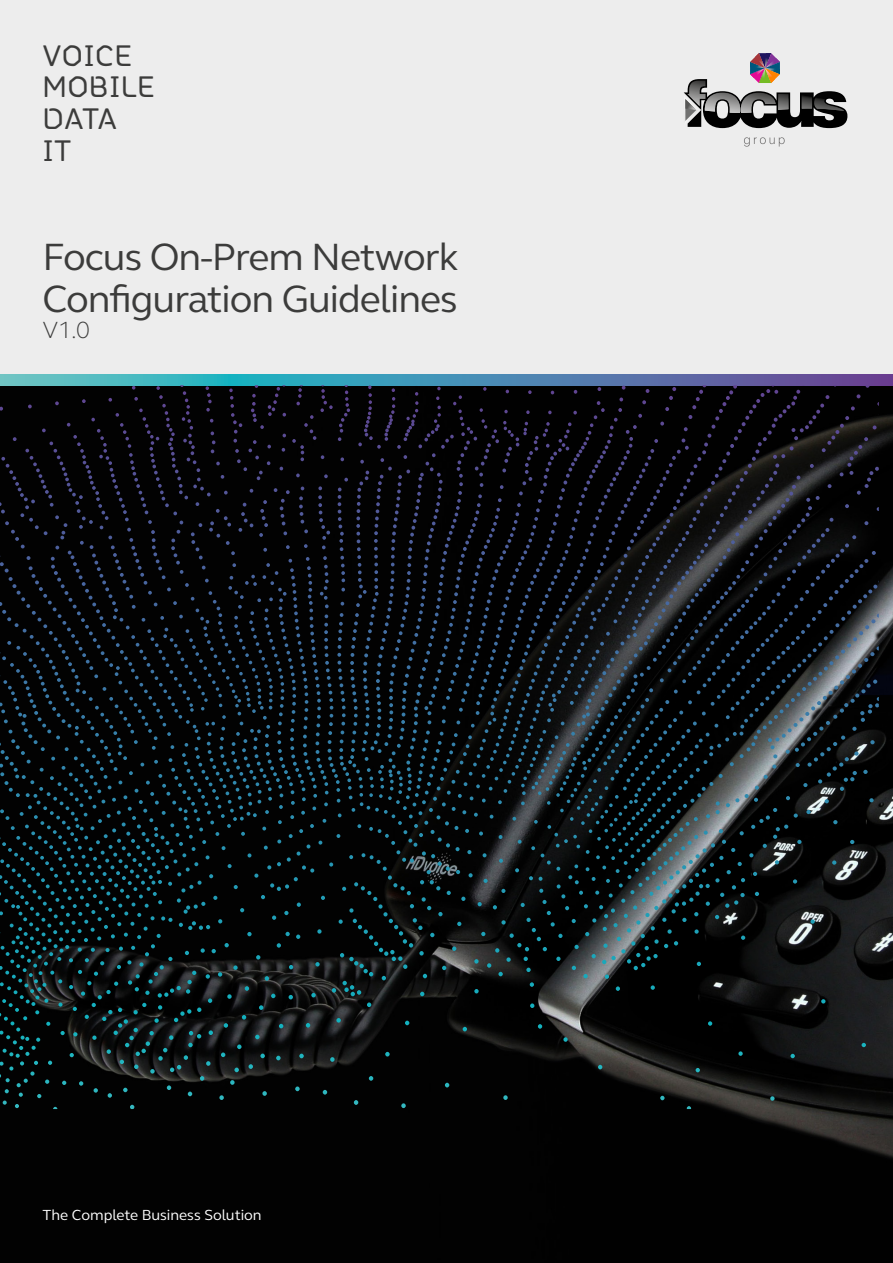
<style>
.page{position:relative;width:893px;height:1263px;background:#ededed}
.page>*{position:absolute;margin:0;border:0;box-sizing:border-box;transform-origin:0 0}
.t1{font:39px/42px "FS Elliot";letter-spacing:-.025em;color:#3c3c3b}
.t2{font:30.75px/31.8px "FS Alvar";letter-spacing:.01em;color:#3c3c3b}
.t3{font:300 24px "FS Elliot";color:#3c3c3b}
.t4{font:15px "FS Elliot";color:#fff}
</style>
<div class="page">
<img style="left:0;top:385px;width:893px;height:878px">
<svg style="left:684px;top:53px;width:163px;height:75px"></svg>
<svg style="left:744px;top:137px;width:41px;height:10px"></svg>
<svg style="left:0;top:375px;width:893px;height:10px;background:#4c8cb2"></svg>
<svg style="left:132px;top:385px;width:737px;height:7px;background:#0f1720"></svg>
<p class="t2" style="left:43px;top:37px;width:114px">VOICE<br>MOBILE<br>DATA<br>IT</p>
<p class="t1" style="left:43px;top:235px;width:418px">Focus On-Prem Network<br>Configuration Guidelines</p>
<p class="t3" style="left:43px;top:313px;width:49px">V1.0</p>
<p class="t4" style="left:43px;top:1205px;width:221px">The Complete Business Solution</p>
</div>
